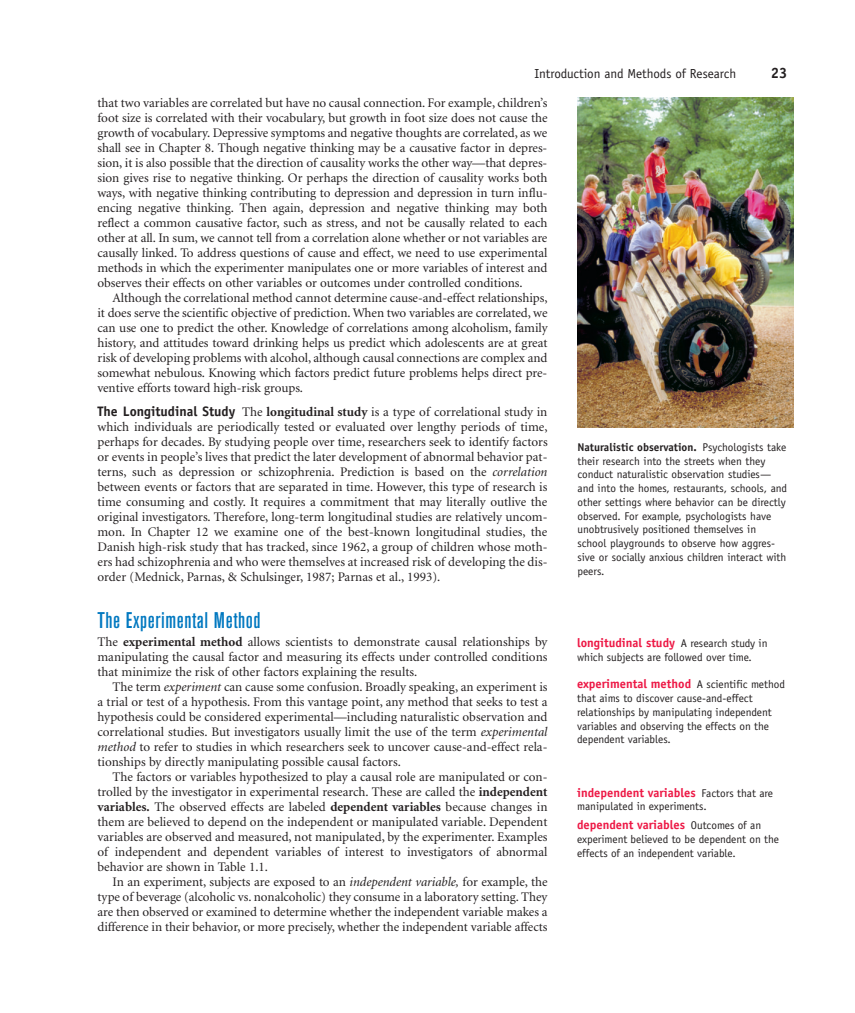
<style>
.page{position:relative;width:855px;height:1013px;background:#fff}
.page>*{position:absolute;margin:0;border:0;box-sizing:border-box;transform-origin:0 0}
.t1{font:500 condensed 22.5px "Akzidenz Grotesk BE";letter-spacing:.025em;color:#0078c0}
.t2{font:700 15px "Officina Sans";color:#231f20}
.t3{font:13.12px/15px "Minion";color:#231f20;text-align:justify}
.t4{font:13.12px "Officina Sans";color:#231f20}
.t5{font:700 12.5px "Officina Sans";color:#ed1845}
.t6{font:11.25px/13.8px "Officina Sans";color:#231f20}
.s1{font-family:"Officina Sans";font-weight:700;font-size:13.75px}
.s2{font-weight:700}
.s3{font-style:italic}
.s4{font-weight:400;font-size:11.25px;color:#231f20}
</style>
<div class="page">
<img style="left:577px;top:97px;width:217px;height:331px">
<p class="t4" style="left:534px;top:69px;width:203px">Introduction and Methods of Research</p>
<p class="t2" style="left:771px;top:67px;width:18px">23</p>
<p class="t3" style="left:98px;top:96px;width:452px">that two variables are correlated but have no causal connection. For example, children’s foot size is correlated with their vocabulary, but growth in foot size does not cause the growth of vocabulary. Depressive symptoms and negative thoughts are correlated, as we shall see in Chapter 8. Though negative thinking may be a causative factor in depres&shy;sion, it is also possible that the direction of causality works the other way—that depres&shy;sion gives rise to negative thinking. Or perhaps the direction of causality works both ways, with negative thinking contributing to depression and depression in turn influ&shy;encing negative thinking. Then again, depression and negative thinking may both reflect a common causative factor, such as stress, and not be causally related to each other at all. In sum, we cannot tell from a correlation alone whether or not variables are causally linked. To address questions of cause and effect, we need to use experimental methods in which the experimenter manipulates one or more variables of interest and observes their effects on other variables or outcomes under controlled conditions.</p>
<p class="t3" style="left:98px;top:291px;width:452px;text-indent:15px">Although the correlational method cannot determine cause-and-effect relationships, it does serve the scientific objective of prediction. When two variables are correlated, we can use one to predict the other. Knowledge of correlations among alcoholism, family history, and attitudes toward drinking helps us predict which adolescents are at great risk of developing problems with alcohol, although causal connections are complex and somewhat nebulous. Knowing which factors predict future problems helps direct pre&shy;ventive efforts toward high-risk groups.</p>
<p class="t3" style="left:97px;top:405px;width:452px"><span class="s1">The Longitudinal Study</span> The <span class="s2">longitudinal study</span> is a type of correlational study in which individuals are periodically tested or evaluated over lengthy periods of time, perhaps for decades. By studying people over time, researchers seek to identify factors or events in people’s lives that predict the later development of abnormal behavior pat&shy;terns, such as depression or schizophrenia. Prediction is based on the <span class="s3">correlation </span>between events or factors that are separated in time. However, this type of research is time consuming and costly. It requires a commitment that may literally outlive the original investigators. Therefore, long-term longitudinal studies are relatively uncom&shy;mon. In Chapter 12 we examine one of the best-known longitudinal studies, the Danish high-risk study that has tracked, since 1962, a group of children whose moth&shy;ers had schizophrenia and who were themselves at increased risk of developing the dis&shy;order (Mednick, Parnas, &amp; Schulsinger, 1987; Parnas et al., 1993).</p>
<h1 class="t1" style="left:98px;top:611px;width:164px">The Experimental Method</h1>
<p class="t3" style="left:98px;top:635px;width:452px">The <span class="s2">experimental method</span> allows scientists to demonstrate causal relationships by manipulating the causal factor and measuring its effects under controlled conditions that minimize the risk of other factors explaining the results.</p>
<p class="t3" style="left:98px;top:680px;width:452px;text-indent:15px">The term <span class="s3">experiment</span> can cause some confusion. Broadly speaking, an experiment is a trial or test of a hypothesis. From this vantage point, any method that seeks to test a hypothesis could be considered experimental—including naturalistic observation and correlational studies. But investigators usually limit the use of the term <span class="s3">experimental method</span> to refer to studies in which researchers seek to uncover cause-and-effect rela&shy;tionships by directly manipulating possible causal factors.</p>
<p class="t3" style="left:97px;top:770px;width:452px;text-indent:15px">The factors or variables hypothesized to play a causal role are manipulated or con&shy;trolled by the investigator in experimental research. These are called the <span class="s2">independent variables.</span> The observed effects are labeled <span class="s2">dependent variables</span> because changes in them are believed to depend on the independent or manipulated variable. Dependent variables are observed and measured, not manipulated, by the experimenter. Examples of independent and dependent variables of interest to investigators of abnormal behavior are shown in Table 1.1.</p>
<p class="t3" style="left:98px;top:875px;width:452px;text-indent:15px">In an experiment, subjects are exposed to an <span class="s3">independent variable,</span> for example, the type of beverage (alcoholic vs. nonalcoholic) they consume in a laboratory setting. They are then observed or examined to determine whether the independent variable makes a difference in their behavior, or more precisely, whether the independent variable affects</p>
<p class="t6" style="left:578px;top:441px;width:211px"><span class="s2">Naturalistic observation.</span> Psychologists take their research into the streets when they conduct naturalistic observation studies— and into the homes, restaurants, schools, and other settings where behavior can be directly observed. For example, psychologists have unobtrusively positioned themselves in school playgrounds to observe how aggres&shy;sive or socially anxious children interact with peers.</p>
<p class="t5" style="left:577px;top:638px;width:192px">longitudinal study <span class="s4">A research study in</span></p>
<p class="t6" style="left:577px;top:651px;width:176px">which subjects are followed over time.</p>
<p class="t5" style="left:577px;top:679px;width:209px">experimental method <span class="s4">A scientific method</span></p>
<p class="t6" style="left:577px;top:692px;width:196px">that aims to discover cause-and-effect relationships by manipulating independent variables and observing the effects on the dependent variables.</p>
<p class="t5" style="left:577px;top:787px;width:198px">independent variables <span class="s4">Factors that are</span></p>
<p class="t6" style="left:577px;top:800px;width:131px">manipulated in experiments.</p>
<p class="t5" style="left:577px;top:820px;width:186px">dependent variables <span class="s4">Outcomes of an</span></p>
<p class="t6" style="left:577px;top:833px;width:203px">experiment believed to be dependent on the effects of an independent variable.</p>
</div>
